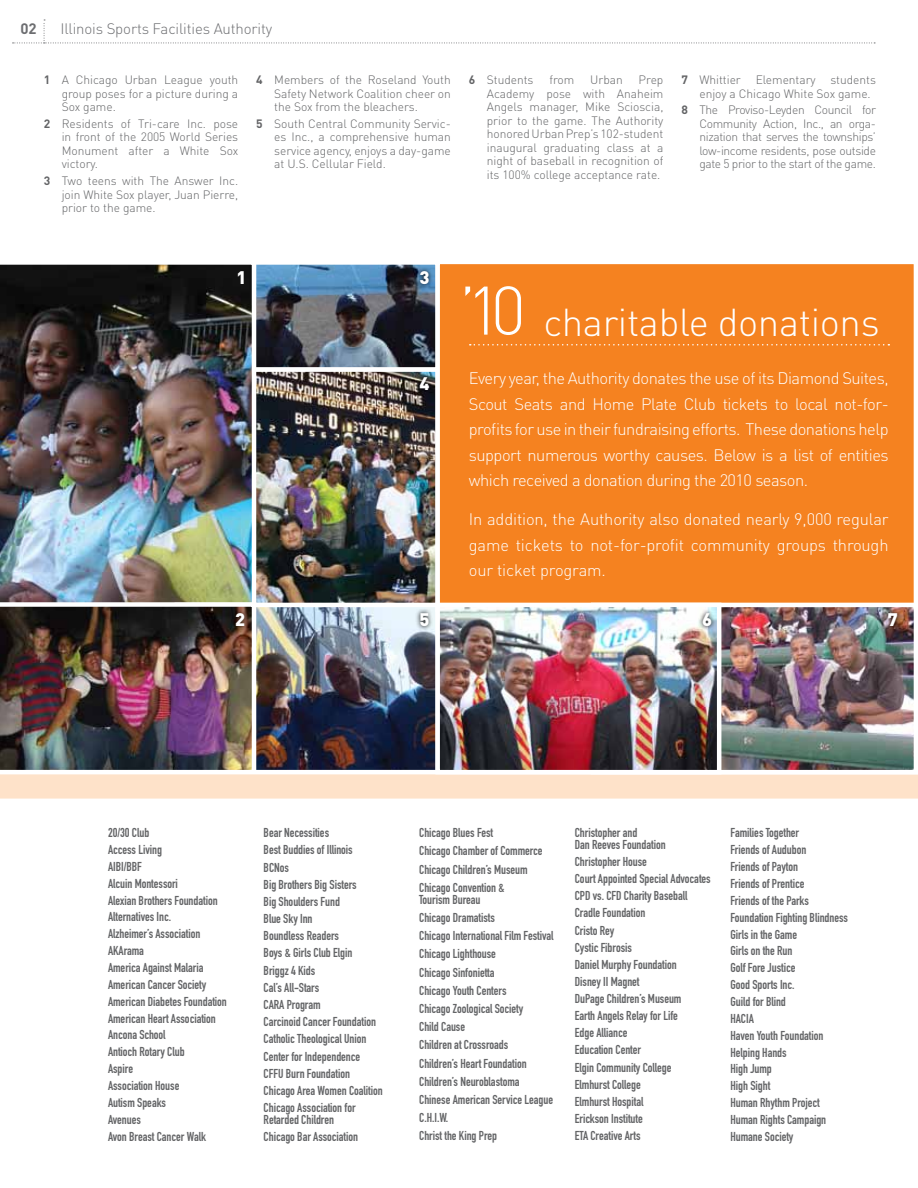
<style>
.page{position:relative;width:918px;height:1188px;background:#fff}
.page>*{position:absolute;margin:0;border:0;box-sizing:border-box;transform-origin:0 0}
.t1{font:300 67.5px "DINOT";color:#fff}
.t2{font:300 38.4px "DINOT";letter-spacing:-.01em;color:#fff}
.t3{font:900 18px "DINOT";color:#fff}
.t4{font:300 16.5px/25.5px "DINOT";letter-spacing:-.03em;color:#fff;text-align:justify}
.t5{font:300 15px "DINOT";letter-spacing:-.01em;color:#6d6e71}
.t6{font:700 15px "DINOT";color:#6d6e71}
.t7{font:12.75px/16.8px "DIN Engschrift";letter-spacing:-.005em;color:#636466}
.t8{font:300 12px/13.5px "DINOT";letter-spacing:-.005em;color:#636466;text-align:justify}
.s1{font-weight:700}
</style>
<div class="page">
<img style="left:256px;top:372px;width:179px;height:231px">
<img style="left:256px;top:265px;width:179px;height:102px">
<div style="left:175px;top:260px;width:265px;height:112px;border:4px solid #fff"></div>
<img style="left:0;top:260px;width:256px;height:342px">
<img style="left:256px;top:608px;width:179px;height:162px">
<img style="left:0;top:602px;width:252px;height:168px">
<svg style="left:0;top:774px;width:918px;height:25px;background:#fee3cb"></svg>
<div style="left:438px;top:262px;width:478px;height:348px;background:#f58220"></div>
<div style="left:435px;top:260px;width:483px;height:352px;border:4px solid #fff"></div>
<img style="left:721px;top:608px;width:192px;height:161px">
<div style="left:591px;top:603px;width:327px;height:171px;border:4px solid #fff"></div>
<svg style="left:415px;top:608px;width:18px;height:23px"></svg>
<svg style="left:883px;top:608px;width:19px;height:23px"></svg>
<svg style="left:231px;top:608px;width:18px;height:23px"></svg>
<svg style="left:414px;top:373px;width:19px;height:22px"></svg>
<svg style="left:415px;top:266px;width:18px;height:22px"></svg>
<img style="left:440px;top:608px;width:276px;height:161px">
<div style="left:435px;top:603px;width:286px;height:171px;border:4px solid #fff"></div>
<svg style="left:13px;top:20px;width:862px;height:24px"></svg>
<svg style="left:470px;top:344px;width:419px;height:2px"></svg>
<svg style="left:698px;top:609px;width:18px;height:22px"></svg>
<p class="t6" style="left:21px;top:19px;width:18px">02</p>
<p class="t5" style="left:60px;top:19px;width:213px">Illinois Sports Facilities Authority</p>
<p class="t8" style="left:62px;top:73px;width:178px;text-indent:-18px"><span class="s1">1</span> A Chicago Urban League youth group poses for a picture during a Sox game.</p>
<p class="t8" style="left:62px;top:116px;width:178px;text-indent:-18px"><span class="s1">2</span> Residents of Tri-care Inc. pose in front of the 2005 World Series Monument after a White Sox victory.</p>
<p class="t8" style="left:62px;top:174px;width:178px;text-indent:-18px"><span class="s1">3</span> Two teens with The Answer Inc. join White Sox player, Juan Pierre, prior to the game.</p>
<p class="t8" style="left:274px;top:73px;width:178px;text-indent:-18px"><span class="s1">4</span> Members of the Roseland Youth Safety Network Coalition cheer on the Sox from the bleachers.</p>
<p class="t8" style="left:274px;top:116px;width:178px;text-indent:-18px"><span class="s1">5</span> South Central Community Servic&shy;es Inc., a comprehensive human service agency, enjoys a day-game at U.S. Cellular Field.</p>
<p class="t8" style="left:469px;top:73px;width:66px"><span class="s1">6</span> Students</p>
<p class="t8" style="left:549px;top:73px;width:26px">from</p>
<p class="t8" style="left:590px;top:73px;width:34px">Urban</p>
<p class="t8" style="left:487px;top:73px;width:178px;text-indent:152px">Prep Academy pose with Anaheim Angels manager, Mike Scioscia, prior to the game. The Authority honored Urban Prep’s 102-student inaugural graduating class at a night of baseball in recognition of its 100% college acceptance rate.</p>
<p class="t8" style="left:699px;top:73px;width:178px;text-indent:-18px"><span class="s1">7</span> Whittier Elementary students enjoy a Chicago White Sox game.</p>
<p class="t8" style="left:699px;top:103px;width:178px;text-indent:-18px"><span class="s1">8</span> The Proviso-Leyden Council for Community Action, Inc., an orga&shy;nization that serves the townships’ low-income residents, pose outside gate 5 prior to the start of the game.</p>
<h3 class="t3" style="left:237px;top:265px;width:12px">1</h3>
<h3 class="t3" style="left:419px;top:265px;width:12px">3</h3>
<h3 class="t3" style="left:419px;top:372px;width:12px">4</h3>
<h1 class="t1" style="left:459px;top:264px;width:68px">’10</h1>
<p class="t4" style="left:469px;top:365px;width:421px">Every year, the Authority donates the use of its Diamond Suites, Scout Seats and Home Plate Club tickets to local not-for&shy;profits for use in their fundraising efforts. These donations help support numerous worthy causes. Below is a list of entities which received a donation during the 2010 season.</p>
<p class="t4" style="left:469px;top:506px;width:421px">In addition, the Authority also donated nearly 9,000 regular game tickets to not-for-profit community groups through our ticket program.</p>
<h2 class="t2" style="left:543px;top:296px;width:338px">charitable donations</h2>
<h3 class="t3" style="left:235px;top:608px;width:12px">2</h3>
<h3 class="t3" style="left:419px;top:608px;width:12px">5</h3>
<h3 class="t3" style="left:888px;top:608px;width:12px">7</h3>
<h3 class="t3" style="left:702px;top:608px;width:12px">6</h3>
<p class="t7" style="left:108px;top:824px;width:120px">20/30 Club<br>Access Living<br>AIBI/BBF<br>Alcuin Montessori<br>Alexian Brothers Foundation<br>Alternatives Inc.<br>Alzheimer’s Association<br>AKArama<br>America Against Malaria<br>American Cancer Society<br>American Diabetes Foundation<br>American Heart Association<br>Ancona School<br>Antioch Rotary Club<br>Aspire<br>Association House<br>Autism Speaks<br>Avenues<br>Avon Breast Cancer Walk</p>
<p class="t7" style="left:264px;top:824px;width:121px;line-height:17.2px">Bear Necessities<br>Best Buddies of Illinois<br>BCNos<br>Big Brothers Big Sisters<br>Big Shoulders Fund<br>Blue Sky Inn<br>Boundless Readers<br>Boys &amp; Girls Club Elgin<br>Briggz 4 Kids<br>Cal’s All-Stars<br>CARA Program<br>Carcinoid Cancer Foundation<br>Catholic Theological Union<br>Center for Independence<br>CFFU Burn Foundation<br>Chicago Area Women Coalition<br>Chicago Association for</p>
<p class="t7" style="left:264px;top:1111px;width:96px;line-height:17.2px">Retarded Children<br>Chicago Bar Association</p>
<p class="t7" style="left:419px;top:824px;width:125px;line-height:18.1px">Chicago Blues Fest<br>Chicago Chamber of Commerce<br>Chicago Children’s Museum<br>Chicago Convention &amp;</p>
<p class="t7" style="left:419px;top:890px;width:136px;line-height:18.1px">Tourism Bureau<br>Chicago Dramatists<br>Chicago International Film Festival<br>Chicago Lighthouse<br>Chicago Sinfonietta<br>Chicago Youth Centers<br>Chicago Zoological Society<br>Child Cause<br>Children at Crossroads<br>Children’s Heart Foundation<br>Children’s Neuroblastoma<br>Chinese American Service League<br>C.H.I.W.<br>Christ the King Prep</p>
<p class="t7" style="left:575px;top:827px;width:92px;line-height:12px">Christopher and<br>Dan Reeves Foundation</p>
<p class="t7" style="left:575px;top:853px;width:137px">Christopher House<br>Court Appointed Special Advocates<br>CPD vs. CFD Charity Baseball<br>Cradle Foundation<br>Cristo Rey<br>Cystic Fibrosis<br>Daniel Murphy Foundation<br>Disney II Magnet<br>DuPage Children’s Museum<br>Earth Angels Relay for Life<br>Edge Alliance<br>Education Center<br>Elgin Community College<br>Elmhurst College<br>Elmhurst Hospital<br>Erickson Institute<br>ETA Creative Arts</p>
<p class="t7" style="left:730px;top:824px;width:119px">Families Together<br>Friends of Audubon<br>Friends of Payton<br>Friends of Prentice<br>Friends of the Parks<br>Foundation Fighting Blindness<br>Girls in the Game<br>Girls on the Run<br>Golf Fore Justice<br>Good Sports Inc.<br>Guild for Blind<br>HACIA<br>Haven Youth Foundation<br>Helping Hands<br>High Jump<br>High Sight<br>Human Rhythm Project<br>Human Rights Campaign<br>Humane Society</p>
</div>
